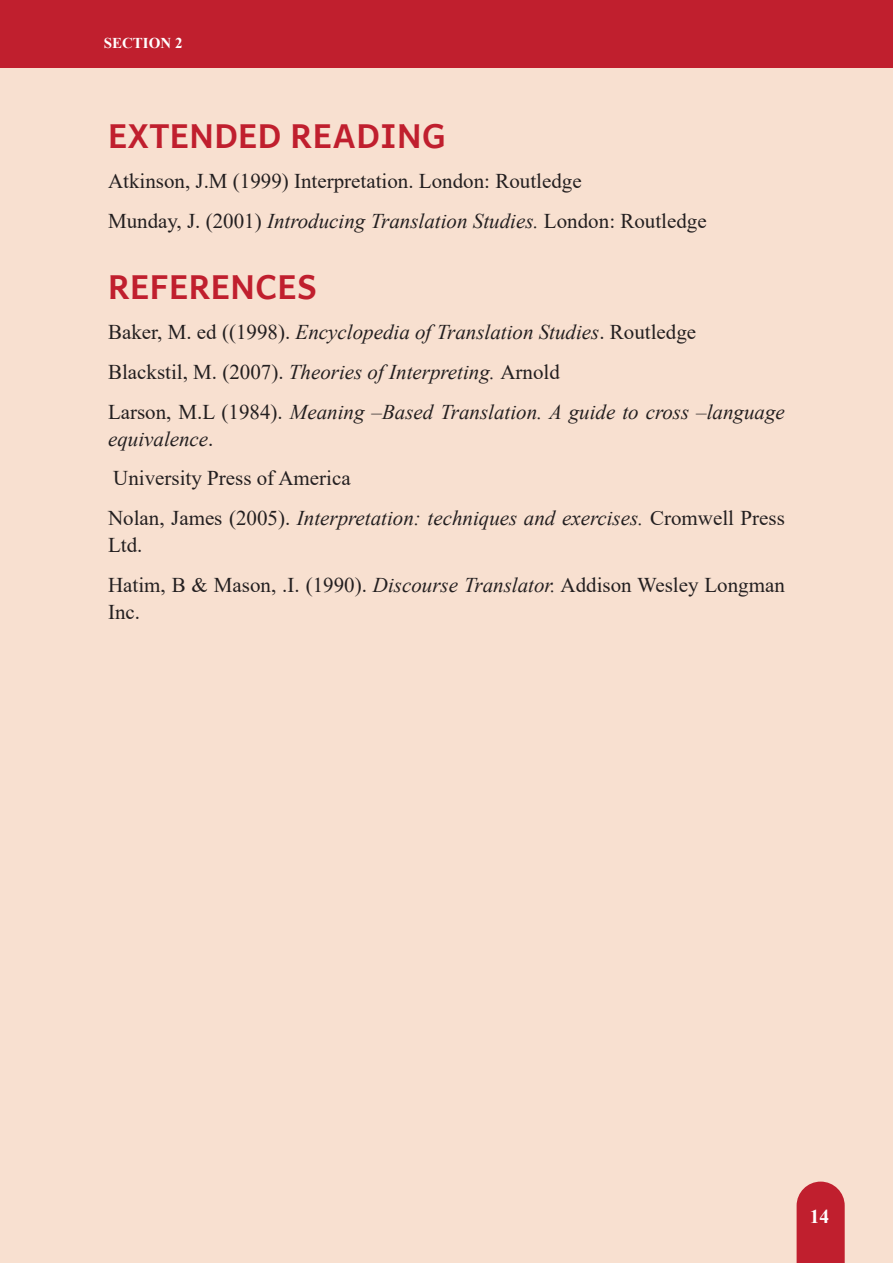
<style>
.page{position:relative;width:893px;height:1263px;background:#f8e0d0}
.page>*{position:absolute;margin:0;border:0;box-sizing:border-box;transform-origin:0 0}
.Heading_1_copy{font:700 33px "Andika";color:#c01f2e}
.Heading_1{font:700 33px "Andika";color:#c01f2e}
.Body{font:21px/27px "Times New Roman";color:#231f20}
.Body-2{font:italic 21px/27px "Times New Roman";color:#231f20}
.t1{font:700 19.5px "Times New Roman";color:#fff}
.t2{font:700 15px "Times New Roman";color:#fff}
.s1{font-style:italic}
.s2{font-style:normal}
</style>
<div class="page">
<div style="left:0;top:0;width:893px;height:68px;background:#c01f2e"></div>
<svg style="left:797px;top:1181px;width:48px;height:82px;background:#c42d3a"></svg>
<p class="t2" style="left:104px;top:32px;width:80px">SECTION 2</p>
<p class="Heading_1_copy" style="left:108px;top:118px;width:339px">EXTENDED READING</p>
<p class="Body" style="left:108px;top:167px;width:475px">Atkinson, J.M (1999) Interpretation. London: Routledge</p>
<p class="Body" style="left:108px;top:207px;width:600px">Munday, J. (2001) <span class="s1">Introducing Translation Studies.</span> London: Routledge</p>
<p class="Heading_1" style="left:108px;top:269px;width:211px">REFERENCES</p>
<p class="Body-2" style="left:108px;top:318px;width:590px"><span class="s2">Baker, M. ed ((1998).</span> Encyclopedia of Translation Studies<span class="s2">. Routledge</span></p>
<p class="Body" style="left:108px;top:358px;width:453px">Blackstil, M. (2007). <span class="s1">Theories of Interpreting.</span> Arnold</p>
<p class="Body-2" style="left:108px;top:398px;width:678px"><span class="s2">Larson, M.L (1984).</span> Meaning –Based Translation. A guide to cross –language equivalence<span class="s2">.</span></p>
<p class="Body" style="left:113px;top:464px;width:239px">University Press of America</p>
<p class="Body-2" style="left:108px;top:504px;width:678px"><span class="s2">Nolan, James (2005).</span> Interpretation: techniques and exercises. <span class="s2">Cromwell Press<br>Ltd.</span></p>
<p class="Body" style="left:108px;top:571px;width:678px">Hatim, B &amp; Mason, .I. (1990). <span class="s1">Discourse Translator.</span> Addison Wesley Longman<br>Inc.</p>
<p class="t1" style="left:810px;top:1202px;width:21px">14</p>
</div>
